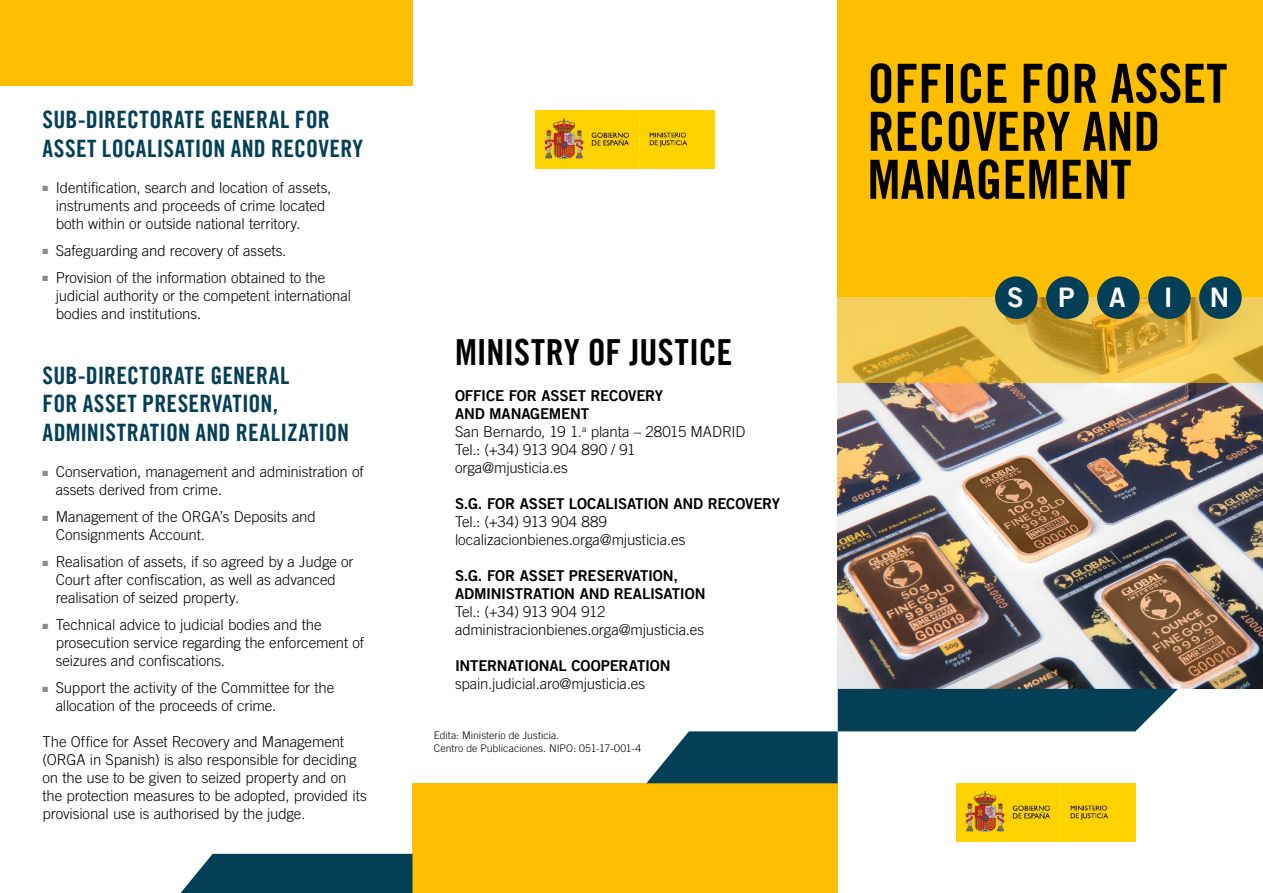
<style>
.page{position:relative;width:1263px;height:893px;background:#fff}
.page>*{position:absolute;margin:0;border:0;box-sizing:border-box;transform-origin:0 0}
.t1{font:54px/48px "Amnesty Trade Gothic Bd Cn 20";color:#000}
.t2{font:36px "Amnesty Trade Gothic Bd Cn 20";color:#000}
.t3{font:27px "Amnesty Trade Gothic Bd 2";color:#fff}
.Titulo_1{font:24px/28.8px "Amnesty Trade Gothic Bd Cn 20";letter-spacing:.01em;color:#043f58}
.Texto_general{font:300 15px/18px "Amnesty Trade Gothic";letter-spacing:-.005em;color:#000}
.t4{font:15px/18px "Amnesty Trade Gothic Bd 2";letter-spacing:-.01em;color:#000}
.t5{font:300 10.5px/12.6px "Amnesty Trade Gothic";letter-spacing:.005em;color:#000}
.s1{color:#898989}
</style>
<div class="page">
<div style="left:838px;top:0;width:425px;height:298px;background:#febf00"></div>
<img style="left:838px;top:383px;width:425px;height:306px">
<svg style="left:838px;top:298px;width:425px;height:85px;background:#e0b746"></svg>
<img style="left:957px;top:783px;width:178px;height:58px">
<div style="left:995px;top:276px;width:42px;height:43px;background:#043f58;border-radius:50%"></div>
<div style="left:1046px;top:276px;width:43px;height:43px;background:#043f58;border-radius:50%"></div>
<div style="left:1097px;top:276px;width:43px;height:43px;background:#043f58;border-radius:50%"></div>
<div style="left:1148px;top:276px;width:43px;height:43px;background:#043f58;border-radius:50%"></div>
<div style="left:1199px;top:276px;width:43px;height:43px;background:#043f58;border-radius:50%"></div>
<div style="left:412px;top:783px;width:426px;height:110px;background:#febf00"></div>
<svg style="left:646px;top:689px;width:532px;height:94px"></svg>
<div style="left:0;top:0;width:412px;height:85px;background:#febf00"></div>
<div style="left:181px;top:854px;width:231px;height:39px;background:#043f58"></div>
<img style="left:536px;top:111px;width:178px;height:57px">
<p class="Titulo_1" style="left:43px;top:105px;width:322px">SUB-DIRECTORATE GENERAL FOR<br>ASSET LOCALISATION AND RECOVERY</p>
<p class="Texto_general" style="left:56px;top:178px;width:277px;text-indent:-13px"><span class="s1">■</span> Identification, search and location of assets, instruments and proceeds of crime located both within or outside national territory.</p>
<p class="Texto_general" style="left:43px;top:241px;width:245px"><span class="s1">■</span> Safeguarding and recovery of assets.</p>
<p class="Texto_general" style="left:56px;top:268px;width:297px;text-indent:-13px"><span class="s1">■</span> Provision of the information obtained to the judicial authority or the competent international bodies and institutions.</p>
<p class="Titulo_1" style="left:43px;top:360px;width:308px">SUB-DIRECTORATE GENERAL<br>FOR ASSET PRESERVATION,<br>ADMINISTRATION AND REALIZATION</p>
<p class="Texto_general" style="left:56px;top:463px;width:309px;text-indent:-13px"><span class="s1">■</span> Conservation, management and administration of assets derived from crime.</p>
<p class="Texto_general" style="left:56px;top:508px;width:262px;text-indent:-13px"><span class="s1">■</span> Management of the ORGA’s Deposits and<br>Consignments Account.</p>
<p class="Texto_general" style="left:56px;top:553px;width:299px;text-indent:-13px"><span class="s1">■</span> Realisation of assets, if so agreed by a Judge or<br>Court after confiscation, as well as advanced realisation of seized property.</p>
<p class="Texto_general" style="left:56px;top:616px;width:310px;text-indent:-13px"><span class="s1">■</span> Technical advice to judicial bodies and the prosecution service regarding the enforcement of seizures and confiscations.</p>
<p class="Texto_general" style="left:56px;top:679px;width:280px;text-indent:-13px"><span class="s1">■</span> Support the activity of the Committee for the allocation of the proceeds of crime.</p>
<p class="Texto_general" style="left:43px;top:733px;width:326px">The Office for Asset Recovery and Management (ORGA in Spanish) is also responsible for deciding on the use to be given to seized property and on the protection measures to be adopted, provided its provisional use is authorised by the judge.</p>
<p class="t2" style="left:455px;top:330px;width:279px">MINISTRY OF JUSTICE</p>
<p class="t4" style="left:455px;top:386px;width:210px">OFFICE FOR ASSET RECOVERY<br>AND MANAGEMENT</p>
<p class="Texto_general" style="left:455px;top:422px;width:292px">San Bernardo, 19 1.<sup>a</sup> planta – 28015 MADRID<br>Tel.: (+34) 913 904 890 / 91 orga@mjusticia.es</p>
<p class="t4" style="left:455px;top:494px;width:327px">S.G. FOR ASSET LOCALISATION AND RECOVERY</p>
<p class="Texto_general" style="left:455px;top:512px;width:232px">Tel.: (+34) 913 904 889 localizacionbienes.orga@mjusticia.es</p>
<p class="t4" style="left:455px;top:566px;width:252px">S.G. FOR ASSET PRESERVATION,<br>ADMINISTRATION AND REALISATION</p>
<p class="Texto_general" style="left:455px;top:602px;width:251px">Tel.: (+34) 913 904 912 administracionbienes.orga@mjusticia.es</p>
<p class="t4" style="left:455px;top:656px;width:217px">INTERNATIONAL COOPERATION</p>
<p class="Texto_general" style="left:455px;top:674px;width:192px">spain.judicial.aro@mjusticia.es</p>
<p class="t5" style="left:434px;top:729px;width:209px">Edita: Ministerio de Justicia.<br>Centro de Publicaciones. NIPO: 051-17-001-4</p>
<p class="t1" style="left:867px;top:59px;width:361px">OFFICE FOR ASSET<br>RECOVERY AND<br>MANAGEMENT</p>
<p class="t3" style="left:1007px;top:281px;width:18px">S</p>
<p class="t3" style="left:1058px;top:281px;width:18px">P</p>
<p class="t3" style="left:1109px;top:281px;width:18px">A</p>
<p class="t3" style="left:1164px;top:281px;width:10px">I</p>
<p class="t3" style="left:1210px;top:281px;width:21px">N</p>
</div>
